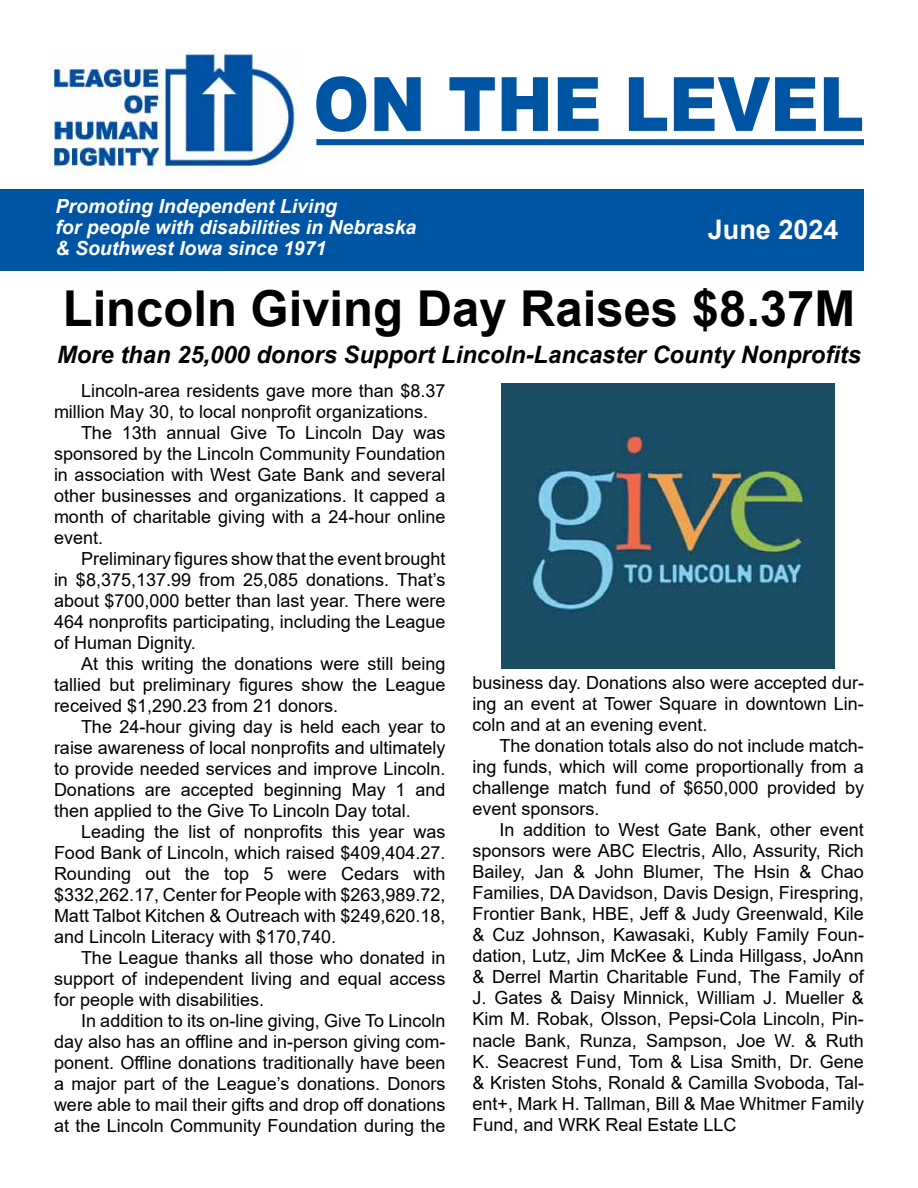
<style>
.page{position:relative;width:918px;height:1188px;background:#fff}
.page>*{position:absolute;margin:0;border:0;box-sizing:border-box;transform-origin:0 0}
.t1{font:900 75px "Arial";color:#0054a4;scale:.9 1}
.t2{font:700 49.5px "Arial";color:#000}
.t3{font:700 27px "Arial";color:#fff}
.t4{font:italic 700 24px "Arial";color:#000}
.t5{font:italic 700 19.5px/21px "Arial";color:#fff}
.t6{font:18px/21px "Arial";color:#000;text-align:justify}
</style>
<div class="page">
<div style="left:316px;top:139px;width:548px;height:6px;background:#0054a4"></div>
<img style="left:50px;top:50px;width:246px;height:123px">
<div style="left:0;top:189px;width:864px;height:82px;background:#0054a4"></div>
<img style="left:502px;top:384px;width:333px;height:285px">
<h1 class="t1" style="left:313px;top:50px;width:613px">ON THE LEVEL</h1>
<p class="t5" style="left:56px;top:196px;width:362px">Promoting Independent Living<br>for people with disabilities in Nebraska &amp; Southwest Iowa since 1971</p>
<h2 class="t2" style="left:63px;top:274px;width:794px">Lincoln Giving Day Raises $8.37M</h2>
<h3 class="t3" style="left:708px;top:210px;width:132px">June 2024</h3>
<h3 class="t4" style="left:57px;top:339px;width:805px">More than 25,000 donors Support Lincoln-Lancaster County Nonprofits</h3>
<p class="t6" style="left:81px;top:380px;width:366px">Lincoln-area residents gave more than $8.37</p>
<p class="t6" style="left:54px;top:401px;width:376px">million May 30, to local nonprofit organizations.</p>
<p class="t6" style="left:81px;top:422px;width:366px">The 13th annual Give To Lincoln Day was</p>
<p class="t6" style="left:54px;top:443px;width:393px">sponsored by the Lincoln Community Foundation</p>
<p class="t6" style="left:54px;top:464px;width:393px">in association with West Gate Bank and several</p>
<p class="t6" style="left:54px;top:485px;width:393px">other businesses and organizations. It capped a</p>
<p class="t6" style="left:54px;top:506px;width:393px">month of charitable giving with a 24-hour online</p>
<p class="t6" style="left:54px;top:527px;width:51px">event.</p>
<p class="t6" style="left:81px;top:548px;width:366px">Preliminary figures show that the event brought</p>
<p class="t6" style="left:54px;top:569px;width:393px">in $8,375,137.99 from 25,085 donations. That’s</p>
<p class="t6" style="left:54px;top:590px;width:393px">about $700,000 better than last year. There were</p>
<p class="t6" style="left:54px;top:611px;width:393px">464 nonprofits participating, including the League</p>
<p class="t6" style="left:54px;top:632px;width:143px">of Human Dignity.</p>
<p class="t6" style="left:81px;top:653px;width:366px">At this writing the donations were still being</p>
<p class="t6" style="left:54px;top:674px;width:393px">tallied but preliminary figures show the League</p>
<p class="t6" style="left:54px;top:695px;width:286px">received $1,290.23 from 21 donors.</p>
<p class="t6" style="left:81px;top:716px;width:366px">The 24-hour giving day is held each year to</p>
<p class="t6" style="left:54px;top:737px;width:393px">raise awareness of local nonprofits and ultimately</p>
<p class="t6" style="left:54px;top:758px;width:393px">to provide needed services and improve Lincoln.</p>
<p class="t6" style="left:54px;top:779px;width:393px">Donations are accepted beginning May 1 and</p>
<p class="t6" style="left:54px;top:800px;width:358px">then applied to the Give To Lincoln Day total.</p>
<p class="t6" style="left:81px;top:821px;width:366px">Leading the list of nonprofits this year was</p>
<p class="t6" style="left:54px;top:842px;width:393px">Food Bank of Lincoln, which raised $409,404.27.</p>
<p class="t6" style="left:54px;top:863px;width:393px">Rounding out the top 5 were Cedars with</p>
<p class="t6" style="left:54px;top:884px;width:393px">$332,262.17, Center for People with $263,989.72,</p>
<p class="t6" style="left:54px;top:905px;width:393px">Matt Talbot Kitchen &amp; Outreach with $249,620.18,</p>
<p class="t6" style="left:54px;top:926px;width:284px">and Lincoln Literacy with $170,740.</p>
<p class="t6" style="left:81px;top:947px;width:366px">The League thanks all those who donated in</p>
<p class="t6" style="left:54px;top:968px;width:393px">support of independent living and equal access</p>
<p class="t6" style="left:54px;top:989px;width:212px">for people with disabilities.</p>
<p class="t6" style="left:81px;top:1010px;width:366px">In addition to its on-line giving, Give To Lincoln</p>
<p class="t6" style="left:54px;top:1031px;width:393px">day also has an offline and in-person giving com-</p>
<p class="t6" style="left:54px;top:1052px;width:393px">ponent. Offline donations traditionally have been</p>
<p class="t6" style="left:54px;top:1073px;width:393px">a major part of the League’s donations. Donors</p>
<p class="t6" style="left:54px;top:1094px;width:393px">were able to mail their gifts and drop off donations</p>
<p class="t6" style="left:54px;top:1115px;width:393px">at the Lincoln Community Foundation during the</p>
<p class="t6" style="left:472px;top:672px;width:393px">business day. Donations also were accepted dur&shy;ing an event at Tower Square in downtown Lin&shy;coln and at an evening event.</p>
<p class="t6" style="left:472px;top:735px;width:393px;text-indent:27px">The donation totals also do not include match&shy;ing funds, which will come proportionally from a challenge match fund of $650,000 provided by event sponsors.</p>
<p class="t6" style="left:472px;top:820px;width:393px;text-indent:27px">In addition to West Gate Bank, other event sponsors were ABC Electris, Allo, Assurity, Rich Bailey, Jan &amp; John Blumer, The Hsin &amp; Chao Families, DA Davidson, Davis Design, Firespring, Frontier Bank, HBE, Jeff &amp; Judy Greenwald, Kile &amp; Cuz Johnson, Kawasaki, Kubly Family Foun&shy;dation, Lutz, Jim McKee &amp; Linda Hillgass, JoAnn &amp; Derrel Martin Charitable Fund, The Family of J. Gates &amp; Daisy Minnick, William J. Mueller &amp; Kim M. Robak, Olsson, Pepsi-Cola Lincoln, Pin&shy;nacle Bank, Runza, Sampson, Joe W. &amp; Ruth K. Seacrest Fund, Tom &amp; Lisa Smith, Dr. Gene &amp; Kristen Stohs, Ronald &amp; Camilla Svoboda, Tal&shy;ent+, Mark H. Tallman, Bill &amp; Mae Whitmer Family Fund, and WRK Real Estate LLC</p>
</div>
